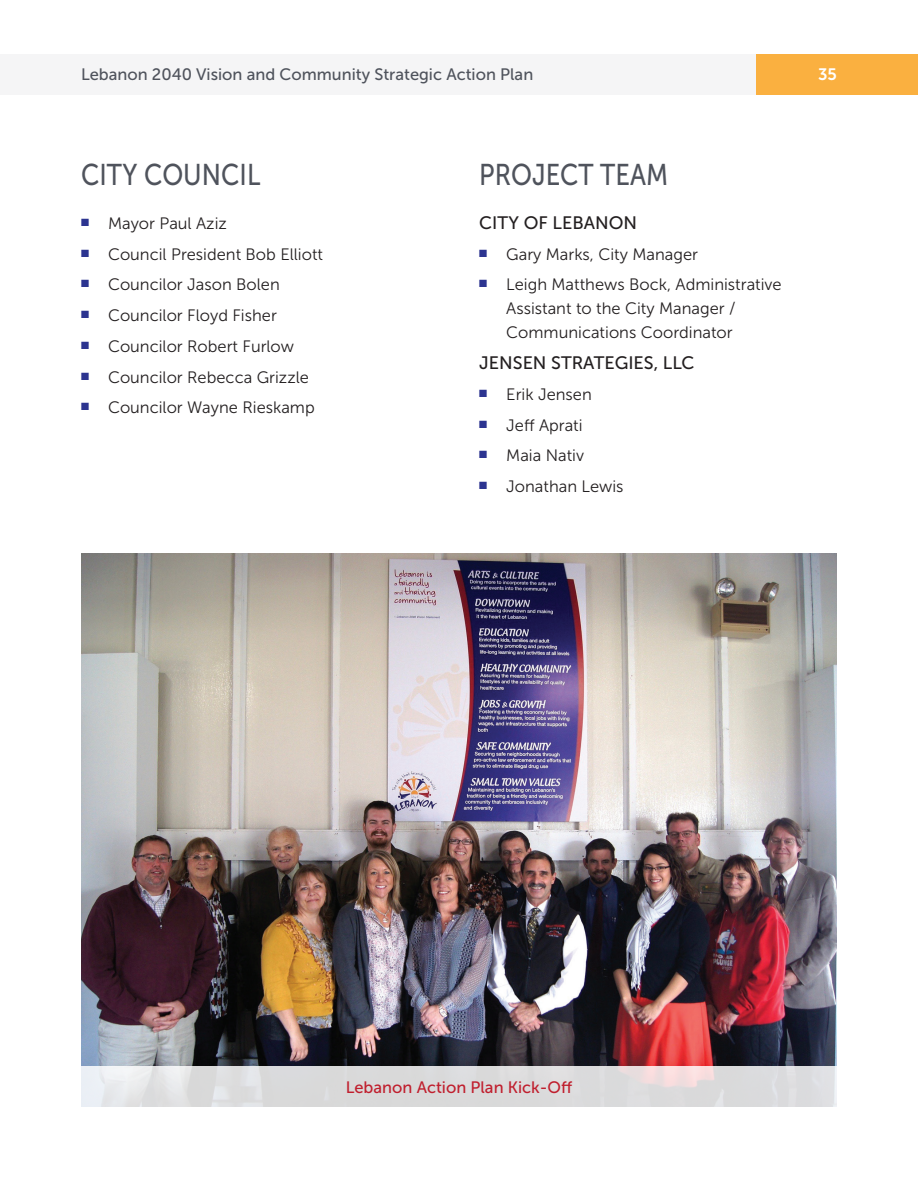
<style>
.page{position:relative;width:918px;height:1188px;background:#fff}
.page>*{position:absolute;margin:0;border:0;box-sizing:border-box;transform-origin:0 0}
.t1{font:30px "Museo Sans 500";color:#4f535c;scale:.85 1}
.t2{font:18px "Museo Sans 500";color:#231f20}
.t3{font:16.5px/24px "Museo Sans 300";color:#231f20}
.t4{font:16.5px "Museo Sans 500";color:#4f535c}
.t5{font:16.5px "Museo Sans 500";color:#c01f2e}
.t6{font:16.5px "Museo Sans 700";color:#fff}
</style>
<div class="page">
<div style="left:0;top:54px;width:771px;height:40px;background:#f5f5f6"></div>
<div style="left:756px;top:54px;width:162px;height:40px;background:#fab040"></div>
<img style="left:81px;top:554px;width:756px;height:512px">
<svg style="left:81px;top:1066px;width:756px;height:41px;background:#ddddde"></svg>
<p class="t4" style="left:81px;top:66px;width:454px">Lebanon 2040 Vision and Community Strategic Action Plan</p>
<p class="t6" style="left:818px;top:66px;width:20px">35</p>
<h1 class="t1" style="left:81px;top:158px;width:213px">CITY COUNCIL</h1>
<p class="t3" style="left:81px;top:211px;width:147px"><sup>■</sup> Mayor Paul Aziz</p>
<p class="t3" style="left:81px;top:242px;width:244px"><sup>■</sup> Council President Bob Elliott</p>
<p class="t3" style="left:81px;top:273px;width:200px"><sup>■</sup> Councilor Jason Bolen</p>
<p class="t3" style="left:81px;top:303px;width:197px"><sup>■</sup> Councilor Floyd Fisher</p>
<p class="t3" style="left:81px;top:334px;width:215px"><sup>■</sup> Councilor Robert Furlow</p>
<p class="t3" style="left:81px;top:365px;width:229px"><sup>■</sup> Councilor Rebecca Grizzle</p>
<p class="t3" style="left:81px;top:396px;width:235px"><sup>■</sup> Councilor Wayne Rieskamp</p>
<h1 class="t1" style="left:479px;top:158px;width:224px">PROJECT TEAM</h1>
<p class="t2" style="left:479px;top:213px;width:159px">CITY OF LEBANON</p>
<p class="t3" style="left:479px;top:242px;width:220px"><sup>■</sup> Gary Marks, City Manager</p>
<p class="t3" style="left:506px;top:273px;width:277px;text-indent:-27px"><sup>■</sup> Leigh Matthews Bock, Administrative<br>Assistant to the City Manager /<br>Communications Coordinator</p>
<p class="t2" style="left:479px;top:353px;width:217px">JENSEN STRATEGIES, LLC</p>
<p class="t3" style="left:479px;top:382px;width:114px"><sup>■</sup> Erik Jensen</p>
<p class="t3" style="left:479px;top:413px;width:105px"><sup>■</sup> Jeff Aprati</p>
<p class="t3" style="left:479px;top:444px;width:106px"><sup>■</sup> Maia Nativ</p>
<p class="t3" style="left:479px;top:474px;width:146px"><sup>■</sup> Jonathan Lewis</p>
<p class="t5" style="left:346px;top:1078px;width:228px">Lebanon Action Plan Kick-Off</p>
</div>
